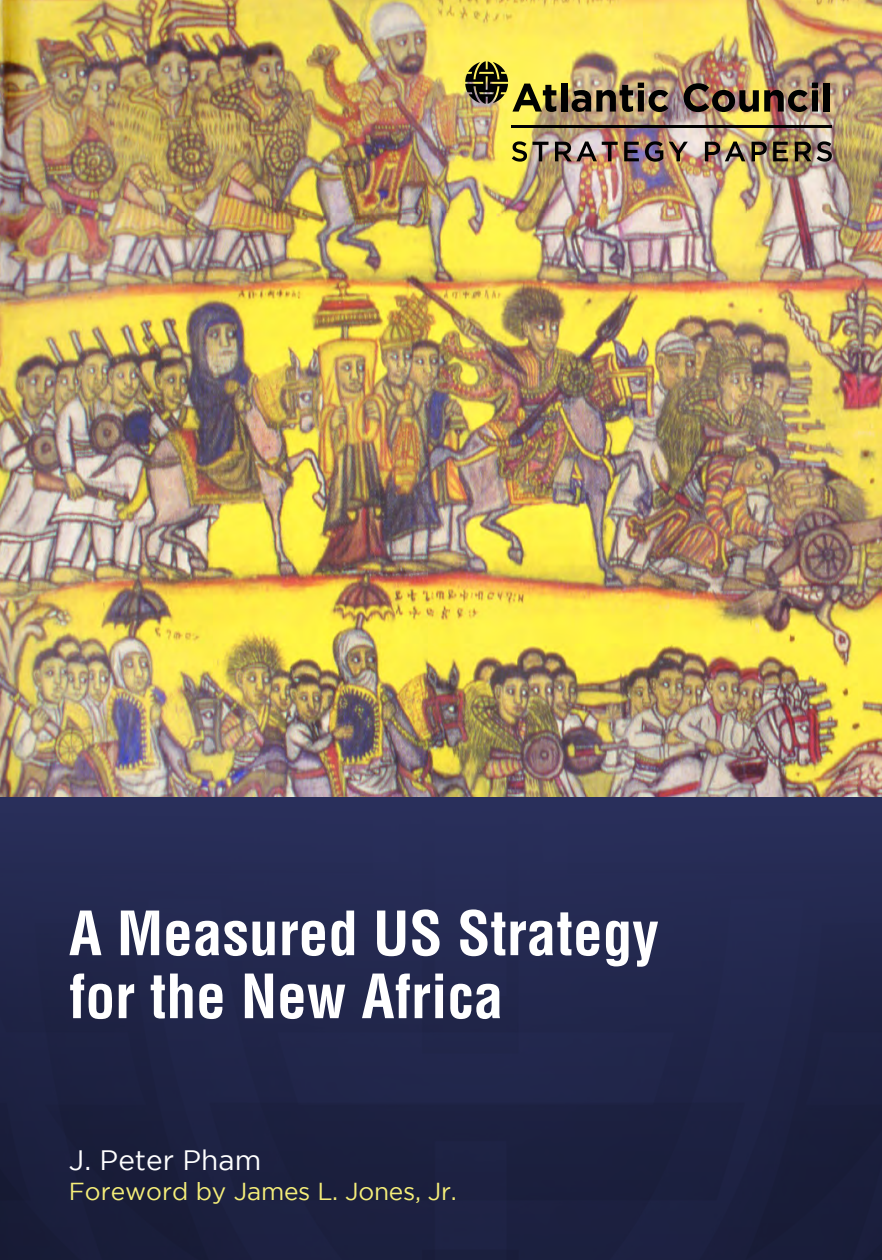
<style>
.page{position:relative;width:882px;height:1260px;background:#fff}
.page>*{position:absolute;margin:0;border:0;box-sizing:border-box;transform-origin:0 0}
.t1{font:700 condensed 59.5px/63px "Helvetica LT Std";color:#fff}
.t2{font:28px "Gotham";color:#fff}
.t3{font:24.5px "Gotham";letter-spacing:-.01em;color:#f5ee79}
</style>
<div class="page">
<img style="left:0;top:0;width:882px;height:797px">
<img style="left:0;top:797px;width:882px;height:463px">
<img style="left:465px;top:61px;width:91px;height:51px">
<div style="left:561px;top:83px;width:6px;height:29px;background:#000101"></div>
<svg style="left:572px;top:83px;width:96px;height:29px;background:#71624c"></svg>
<img style="left:684px;top:83px;width:134px;height:29px">
<div style="left:824px;top:83px;width:6px;height:29px;background:#000101"></div>
<svg style="left:512px;top:141px;width:15px;height:21px"></svg>
<svg style="left:533px;top:142px;width:16px;height:19px"></svg>
<svg style="left:555px;top:142px;width:63px;height:19px"></svg>
<svg style="left:624px;top:142px;width:15px;height:19px"></svg>
<svg style="left:645px;top:141px;width:18px;height:21px"></svg>
<svg style="left:669px;top:142px;width:19px;height:19px"></svg>
<svg style="left:705px;top:142px;width:40px;height:19px"></svg>
<svg style="left:752px;top:142px;width:15px;height:19px"></svg>
<svg style="left:773px;top:142px;width:15px;height:19px"></svg>
<svg style="left:795px;top:141px;width:37px;height:21px"></svg>
<hr style="left:511px;top:125px;width:321px;height:3px;background:#000101">
<p class="t1" style="left:69px;top:902px;width:592px">A Measured US Strategy for the New Africa</p>
<p class="t2" style="left:69px;top:1145px;width:194px">J. Peter Pham</p>
<p class="t3" style="left:69px;top:1178px;width:390px">Foreword by James L. Jones, Jr.</p>
</div>
